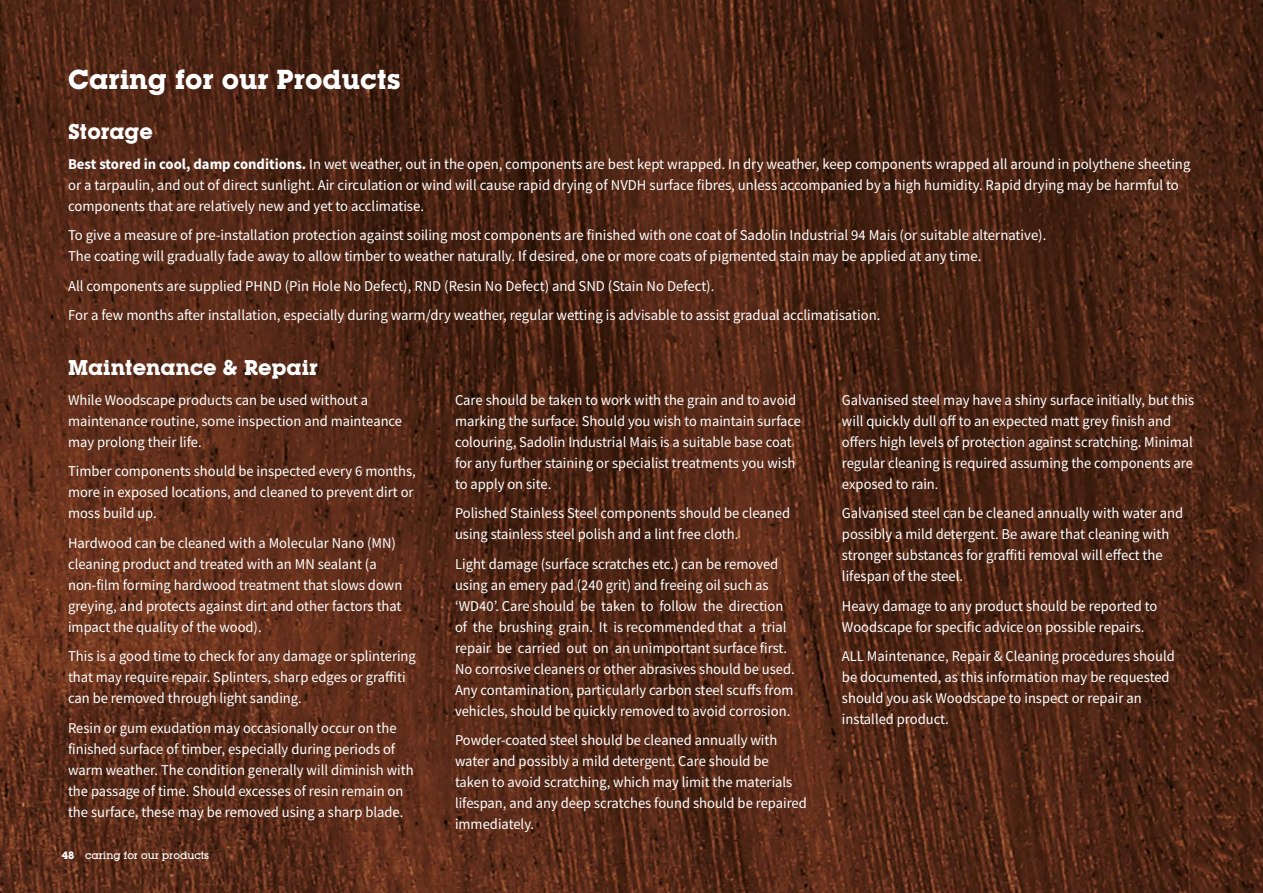
<style>
.page{position:relative;width:1263px;height:893px;background:#fff}
.page>*{position:absolute;margin:0;border:0;box-sizing:border-box;transform-origin:0 0}
.t1{font:700 27px "Lubalin Graph IT Cby BT";color:#fff}
.t2{font:700 21px "Lubalin Graph IT Cby BT";color:#fff}
.t3{font:15px/21px "Source Sans Pro";color:#fff}
.t4{font:500 10.5px "Lubalin Graph IT Cby BT";color:#fff}
.s1{font-weight:700}
</style>
<div class="page">
<img style="left:0;top:0;width:1263px;height:893px">
<h1 class="t1" style="left:68px;top:63px;width:334px">Caring for our Products</h1>
<h2 class="t2" style="left:68px;top:119px;width:87px">Storage</h2>
<p class="t3" style="left:68px;top:153px;width:1124px"><span class="s1">Best stored in cool, damp conditions.</span> In wet weather, out in the open, components are best kept wrapped. In dry weather, keep components wrapped all around in polythene sheeting or a tarpaulin, and out of direct sunlight. Air circulation or wind will cause rapid drying of NVDH surface fibres, unless accompanied by a high humidity. Rapid drying may be harmful to components that are relatively new and yet to acclimatise.</p>
<p class="t3" style="left:68px;top:225px;width:980px">To give a measure of pre-installation protection against soiling most components are finished with one coat of Sadolin Industrial 94 Mais (or suitable alternative).<br>The coating will gradually fade away to allow timber to weather naturally. If desired, one or more coats of pigmented stain may be applied at any time.</p>
<p class="t3" style="left:68px;top:271px;width:814px;line-height:29.5px">All components are supplied PHND (Pin Hole No Defect), RND (Resin No Defect) and SND (Stain No Defect).<br>For a few months after installation, especially during warm/dry weather, regular wetting is advisable to assist gradual acclimatisation.</p>
<h2 class="t2" style="left:68px;top:355px;width:251px">Maintenance &amp; Repair</h2>
<p class="t3" style="left:68px;top:389px;width:336px">While Woodscape products can be used without a maintenance routine, some inspection and mainteance may prolong their life.</p>
<p class="t3" style="left:68px;top:461px;width:349px">Timber components should be inspected every 6 months, more in exposed locations, and cleaned to prevent dirt or moss build up.</p>
<p class="t3" style="left:68px;top:532px;width:336px">Hardwood can be cleaned with a Molecular Nano (MN) cleaning product and treated with an MN sealant (a non-film forming hardwood treatment that slows down greying, and protects against dirt and other factors that impact the quality of the wood).</p>
<p class="t3" style="left:68px;top:646px;width:349px">This is a good time to check for any damage or splintering that may require repair. Splinters, sharp edges or graffiti can be removed through light sanding.</p>
<p class="t3" style="left:68px;top:717px;width:347px">Resin or gum exudation may occasionally occur on the finished surface of timber, especially during periods of warm weather. The condition generally will diminish with the passage of time. Should excesses of resin remain on the surface, these may be removed using a sharp blade.</p>
<p class="t3" style="left:842px;top:389px;width:354px">Galvanised steel may have a shiny surface initially, but this will quickly dull off to an expected matt grey finish and offers high levels of protection against scratching. Minimal regular cleaning is required assuming the components are exposed to rain.</p>
<p class="t3" style="left:842px;top:503px;width:343px">Galvanised steel can be cleaned annually with water and possibly a mild detergent. Be aware that cleaning with stronger substances for graffiti removal will effect the lifespan of the steel.</p>
<p class="t3" style="left:842px;top:595px;width:317px">Heavy damage to any product should be reported to<br>Woodscape for specific advice on possible repairs.</p>
<p class="t3" style="left:842px;top:646px;width:334px">ALL Maintenance, Repair &amp; Cleaning procedures should be documented, as this information may be requested should you ask Woodscape to inspect or repair an installed product.</p>
<p class="t3" style="left:455px;top:389px;width:348px">Care should be taken to work with the grain and to avoid marking the surface. Should you wish to maintain surface colouring, Sadolin Industrial Mais is a suitable base coat for any further staining or specialist treatments you wish to apply on site.</p>
<p class="t3" style="left:455px;top:503px;width:337px">Polished Stainless Steel components should be cleaned using stainless steel polish and a lint free cloth.</p>
<p class="t3" style="left:455px;top:553px;width:341px">Light damage (surface scratches etc.) can be removed using an emery pad (240 grit) and freeing oil such as ‘WD40’. Care should be taken to follow the direction of the brushing grain. It is recommended that a trial repair be carried out on an unimportant surface first.<br>No corrosive cleaners or other abrasives should be used.<br>Any contamination, particularly carbon steel scuffs from vehicles, should be quickly removed to avoid corrosion.</p>
<p class="t3" style="left:455px;top:730px;width:353px">Powder-coated steel should be cleaned annually with water and possibly a mild detergent. Care should be<br>taken to avoid scratching, which may limit the materials lifespan, and any deep scratches found should be repaired immediately.</p>
<p class="t4" style="left:62px;top:849px;width:149px"><span class="s1">48</span> caring for our products</p>
</div>
